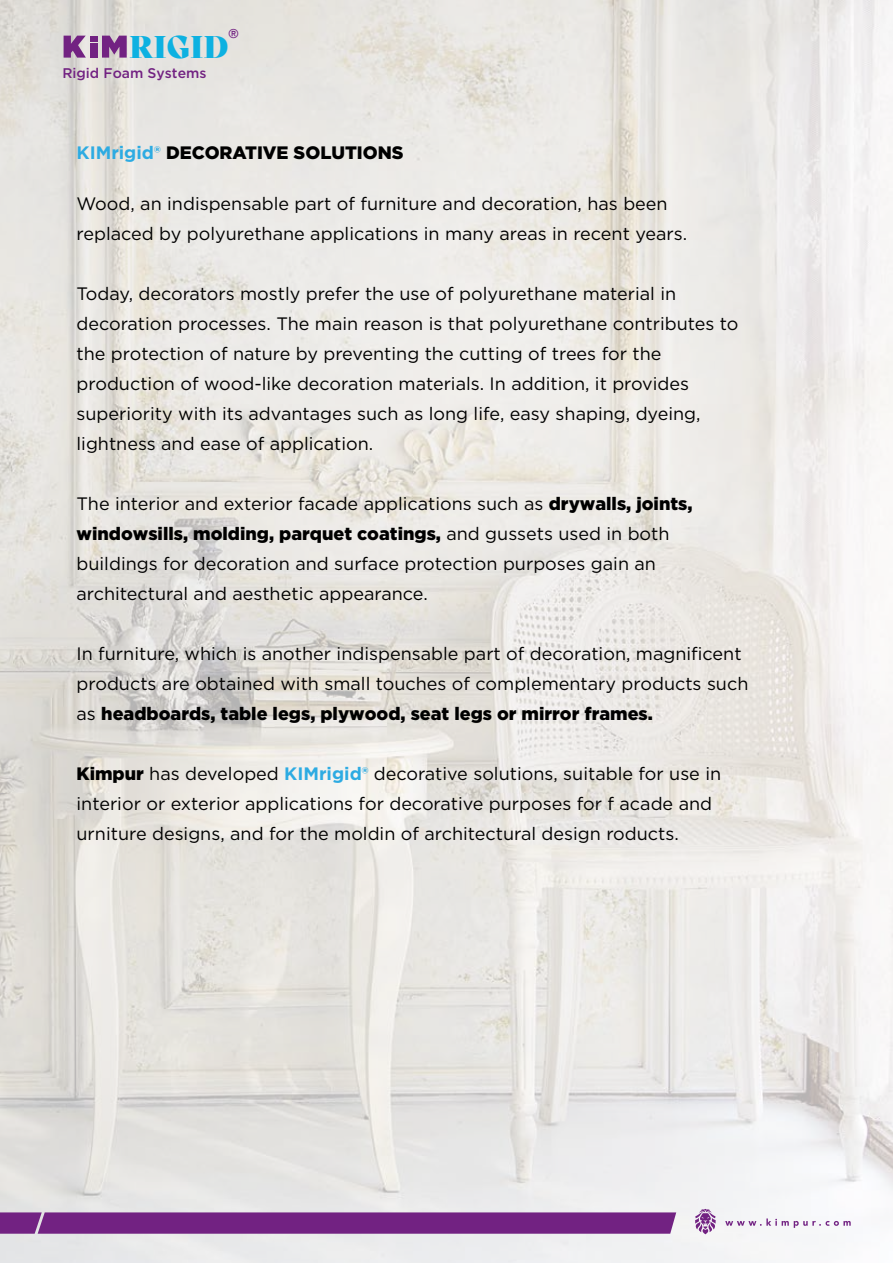
<style>
.page{position:relative;width:893px;height:1263px;background:#fff}
.page>*{position:absolute;margin:0;border:0;box-sizing:border-box;transform-origin:0 0}
.t1{font:30.6px "Bely Display";color:#0db1e1}
.t2{font:18px/30px "Gotham Book Tr";color:#000}
.t3{font:18px "Gotham Black Tr";color:#000}
.t4{font:13.95px "Gotham Medium Tr";color:#722282}
.t5{font:500 12.75px "Avenir";color:#722282}
.s1{font-family:"Gotham";font-weight:700;color:#2dabe2}
.s2{font-family:"Gotham Black Tr"}
.s3{font-family:"Gotham Book Tr"}
</style>
<div class="page">
<img style="left:0;top:0;width:893px;height:1263px">
<svg style="left:725px;top:1218px;width:126px;height:10px"></svg>
<svg style="left:0;top:1212px;width:676px;height:22px;background:#762a86"></svg>
<svg style="left:695px;top:1209px;width:21px;height:25px"></svg>
<svg style="left:64px;top:36px;width:22px;height:22px"></svg>
<div style="left:90px;top:43px;width:8px;height:15px;background:#722282"></div>
<div style="left:90px;top:36px;width:8px;height:5px;background:#722282"></div>
<svg style="left:102px;top:36px;width:25px;height:22px"></svg>
<p class="t5" style="left:229px;top:23px;width:12px">®</p>
<h1 class="t1" style="left:129px;top:22px;width:101px">RIGID</h1>
<p class="t4" style="left:62px;top:65px;width:146px">Rigid Foam Systems</p>
<p class="t3" style="left:77px;top:142px;width:329px"><span class="s1">KIMrigid®</span> DECORATIVE SOLUTIONS</p>
<p class="t2" style="left:77px;top:189px;width:612px">Wood, an indispensable part of furniture and decoration, has been replaced by polyurethane applications in many areas in recent years.</p>
<p class="t2" style="left:77px;top:279px;width:663px">Today, decorators mostly prefer the use of polyurethane material in decoration processes. The main reason is that polyurethane contributes to the protection of nature by preventing the cutting of trees for the production of wood-like decoration materials. In addition, it provides superiority with its advantages such as long life, easy shaping, dyeing, lightness and ease of application.</p>
<p class="t2" style="left:77px;top:489px;width:618px">The interior and exterior facade applications such as <span class="s2">drywalls, joints,</span></p>
<p class="t3" style="left:77px;top:523px;width:595px">windowsills, molding, parquet coatings, <span class="s3">and gussets used in both</span></p>
<p class="t2" style="left:77px;top:549px;width:581px">buildings for decoration and surface protection purposes gain an architectural and aesthetic appearance.</p>
<p class="t2" style="left:77px;top:639px;width:673px">In furniture, which is another indispensable part of decoration, magnificent products are obtained with small touches of complementary products such</p>
<p class="t3" style="left:77px;top:703px;width:578px"><span class="s3">as</span> headboards, table legs, plywood, seat legs or mirror frames.</p>
<p class="t2" style="left:77px;top:759px;width:646px"><span class="s2">Kimpur</span> has developed <span class="s1">KIMrigid®</span> decorative solutions, suitable for use in interior or exterior applications for decorative purposes for f acade and urniture designs, and for the moldin of architectural design roducts.</p>
</div>
